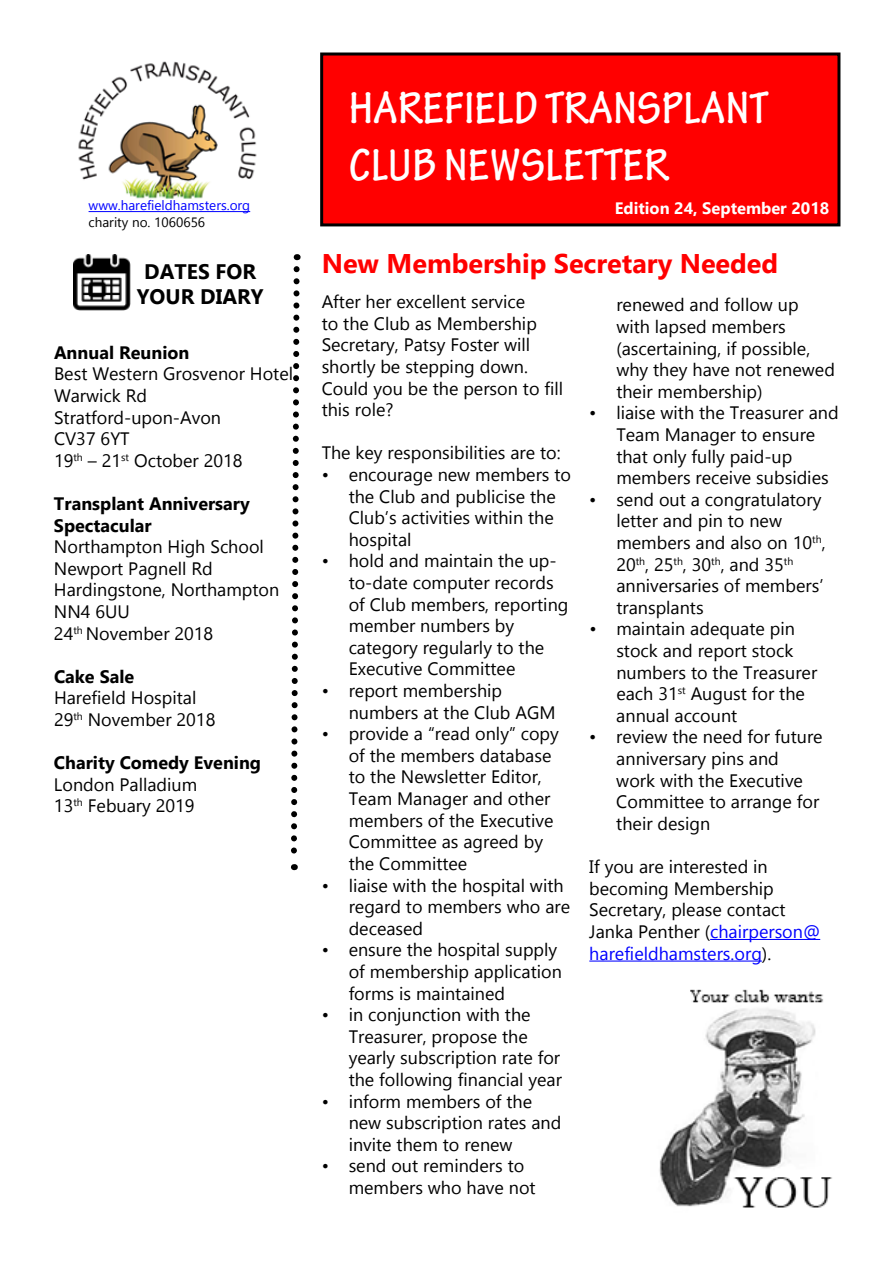
<style>
.page{position:relative;width:893px;height:1263px;background:#fff}
.page>*{position:absolute;margin:0;border:0;box-sizing:border-box;transform-origin:0 0}
.t1{font:700 condensed 48px/57.6px "Tekton Pro";letter-spacing:.01em;color:#fff}
.t2{font:700 27px "Gadugi";color:#f00}
.t3{font:700 21px/25.2px "Gadugi";color:#000;text-align:center}
.t4{font:18px/21.6px "Gadugi";color:#000}
.t5{font:700 18px/21.6px "Gadugi";color:#000}
.t6{font:700 16.5px "Gadugi";color:#fff}
.t7{font:13.5px "Gadugi";color:#00f}
.t8{font:13.5px "Gadugi";color:#000}
.s1{color:#00f}
</style>
<div class="page">
<div style="left:322px;top:54px;width:517px;height:171px;background:#f00"></div>
<div style="left:320px;top:52px;width:520px;height:174px;border:3px solid #000"></div>
<img style="left:78px;top:61px;width:179px;height:138px">
<hr style="left:89px;top:211px;width:161px;height:1px;background:#00f">
<svg style="left:291px;top:254px;width:10px;height:616px"></svg>
<img style="left:74px;top:254px;width:56px;height:56px">
<img style="left:659px;top:989px;width:173px;height:219px">
<hr style="left:710px;top:939px;width:110px;height:1px;background:#00f">
<hr style="left:589px;top:960px;width:173px;height:1px;background:#00f">
<h1 class="t1" style="left:349px;top:80px;width:420px">HAREFIELD TRANSPLANT<br>CLUB NEWSLETTER</h1>
<p class="t7" style="left:89px;top:197px;width:163px">www.harefieldhamsters.org</p>
<p class="t6" style="left:615px;top:198px;width:216px">Edition 24, September 2018</p>
<p class="t8" style="left:89px;top:214px;width:118px">charity no. 1060656</p>
<p class="t3" style="left:137px;top:258px;width:128px">DATES FOR<br>YOUR DIARY</p>
<h2 class="t2" style="left:322px;top:247px;width:458px">New Membership Secretary Needed</h2>
<p class="t4" style="left:322px;top:291px;width:243px">After her excellent service<br>to the Club as Membership<br>Secretary, Patsy Foster will shortly be stepping down.<br>Could you be the person to fill this role?</p>
<p class="t4" style="left:322px;top:442px;width:241px">The key responsibilities are to:</p>
<p class="t4" style="left:349px;top:464px;width:224px;text-indent:-27px">• encourage new members to the Club and publicise the<br>Club’s activities within the hospital</p>
<p class="t4" style="left:349px;top:550px;width:221px;text-indent:-27px">• hold and maintain the up&shy;to-date computer records of Club members, reporting member numbers by category regularly to the<br>Executive Committee</p>
<p class="t4" style="left:349px;top:680px;width:208px;text-indent:-27px">• report membership numbers at the Club AGM</p>
<p class="t4" style="left:349px;top:723px;width:212px;text-indent:-27px">• provide a “read only” copy of the members database to the Newsletter Editor,<br>Team Manager and other members of the Executive<br>Committee as agreed by the Committee</p>
<p class="t4" style="left:349px;top:874px;width:223px;text-indent:-27px">• liaise with the hospital with regard to members who are deceased</p>
<p class="t4" style="left:349px;top:939px;width:215px;text-indent:-27px">• ensure the hospital supply of membership application forms is maintained</p>
<p class="t4" style="left:349px;top:1004px;width:215px;text-indent:-27px">• in conjunction with the<br>Treasurer, propose the yearly subscription rate for the following financial year</p>
<p class="t4" style="left:349px;top:1090px;width:214px;text-indent:-27px">• inform members of the new subscription rates and invite them to renew</p>
<p class="t4" style="left:349px;top:1155px;width:189px;text-indent:-27px">• send out reminders to members who have not</p>
<p class="t4" style="left:616px;top:294px;width:220px">renewed and follow up with lapsed members (ascertaining, if possible, why they have not renewed their membership)</p>
<p class="t4" style="left:616px;top:402px;width:224px;text-indent:-27px">• liaise with the Treasurer and<br>Team Manager to ensure that only fully paid-up members receive subsidies</p>
<p class="t4" style="left:616px;top:489px;width:211px;text-indent:-27px">• send out a congratulatory letter and pin to new members and also on 10<sup>th</sup>,<br>20<sup>th</sup>, 25<sup>th</sup>, 30<sup>th</sup>, and 35<sup>th </sup>anniversaries of members’ transplants</p>
<p class="t4" style="left:616px;top:618px;width:202px;text-indent:-27px">• maintain adequate pin stock and report stock numbers to the Treasurer each 31<sup>st</sup> August for the annual account</p>
<p class="t4" style="left:616px;top:726px;width:208px;text-indent:-27px">• review the need for future anniversary pins and<br>work with the Executive<br>Committee to arrange for their design</p>
<p class="t4" style="left:589px;top:856px;width:232px">If you are interested in becoming Membership<br>Secretary, please contact<br>Janka Penther (<span class="s1">chairperson@ harefieldhamsters.org</span>).</p>
<p class="t5" style="left:54px;top:341px;width:137px">Annual Reunion</p>
<p class="t4" style="left:54px;top:363px;width:241px">Best Western Grosvenor Hotel<br>Warwick Rd<br>Stratford-upon-Avon<br>CV37 6YT<br>19<sup>th</sup> – 21<sup>st</sup> October 2018</p>
<p class="t5" style="left:54px;top:493px;width:197px">Transplant Anniversary<br>Spectacular</p>
<p class="t4" style="left:54px;top:536px;width:227px">Northampton High School<br>Newport Pagnell Rd<br>Hardingstone, Northampton<br>NN4 6UU<br>24<sup>th</sup> November 2018</p>
<p class="t5" style="left:54px;top:665px;width:82px">Cake Sale</p>
<p class="t4" style="left:54px;top:687px;width:163px">Harefield Hospital<br>29<sup>th</sup> November 2018</p>
<p class="t5" style="left:54px;top:752px;width:209px">Charity Comedy Evening</p>
<p class="t4" style="left:54px;top:773px;width:145px">London Palladium<br>13<sup>th</sup> Febuary 2019</p>
</div>
